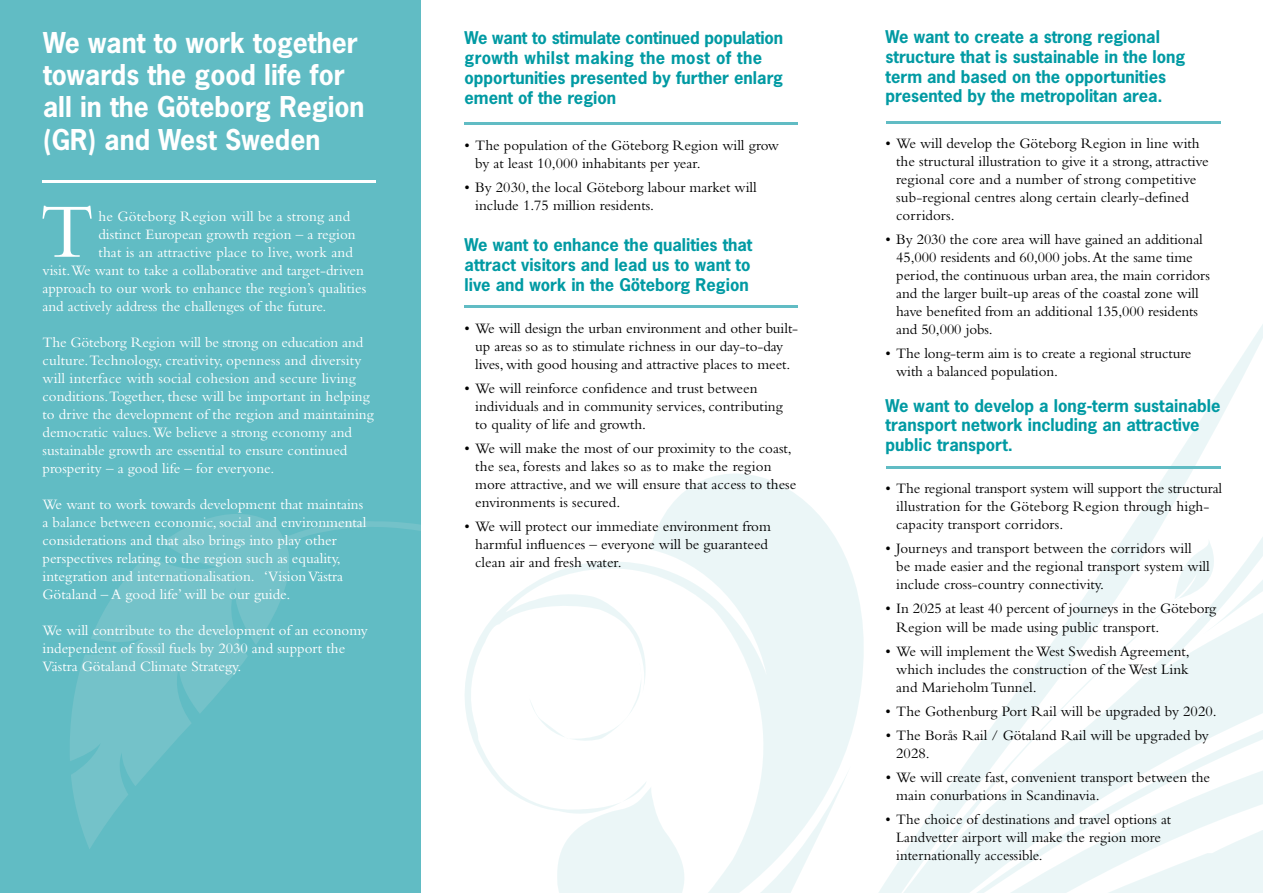
<style>
.page{position:relative;width:1263px;height:893px;background:#fff}
.page>*{position:absolute;margin:0;border:0;box-sizing:border-box;transform-origin:0 0}
.t1{font:80.1px "Bembo Std";color:#fff}
.t2{font:700 27px/32.4px "News Gothic";color:#fff}
.t3{font:700 16.5px/19.8px "News Gothic";color:#009aa3}
.t4{font:15px/18px "Bembo Std";color:#000}
.t5{font:15px/18px "Bembo Std";color:#fff}
</style>
<div class="page">
<div style="left:0;top:0;width:421px;height:893px;background:#61bcc4"></div>
<svg style="left:887px;top:324px;width:376px;height:569px"></svg>
<svg style="left:465px;top:468px;width:422px;height:425px"></svg>
<svg style="left:70px;top:514px;width:351px;height:335px"></svg>
<hr style="left:43px;top:181px;width:333px;height:2px;background:#fff">
<hr style="left:885px;top:466px;width:335px;height:2px;background:#61bcc4">
<hr style="left:885px;top:121px;width:335px;height:2px;background:#61bcc4">
<hr style="left:465px;top:122px;width:333px;height:2px;background:#61bcc4">
<hr style="left:465px;top:306px;width:333px;height:2px;background:#61bcc4">
<h2 class="t2" style="left:43px;top:26px;width:323px">We want to work together towards the good life for all in the Göteborg Region (GR) and West Sweden</h2>
<p class="t3" style="left:465px;top:28px;width:320px">We want to stimulate continued population growth whilst making the most of the opportunities presented by further enlarg ement of the region</p>
<p class="t3" style="left:885px;top:27px;width:301px">We want to create a strong regional structure that is sustainable in the long term and based on the opportunities presented by the metropolitan area.</p>
<p class="t4" style="left:896px;top:134px;width:314px;text-indent:-11px">• We will develop the Göteborg Region in line with the structural illustration to give it a strong, attractive regional core and a number of strong competitive sub-regional centres along certain clearly-defined corridors.</p>
<p class="t4" style="left:896px;top:230px;width:315px;text-indent:-11px">• By 2030 the core area will have gained an additional 45,000 residents and 60,000 jobs. At the same time period, the continuous urban area, the main corridors and the larger built-up areas of the coastal zone will have benefited from an additional 135,000 residents and 50,000 jobs.</p>
<p class="t4" style="left:896px;top:344px;width:297px;text-indent:-11px">• The long-term aim is to create a regional structure with a balanced population.</p>
<p class="t4" style="left:475px;top:136px;width:305px;text-indent:-11px">• The population of the Göteborg Region will grow by at least 10,000 inhabitants per year.</p>
<p class="t4" style="left:475px;top:178px;width:283px;text-indent:-11px">• By 2030, the local Göteborg labour market will include 1.75 million residents.</p>
<h1 class="t1" style="left:40px;top:185px;width:56px">T</h1>
<p class="t5" style="left:98px;top:207px;width:253px">he Göteborg Region will be a strong and</p>
<p class="t5" style="left:98px;top:225px;width:259px">distinct European growth region – a region</p>
<p class="t5" style="left:98px;top:243px;width:256px">that is an attractive place to live, work and</p>
<p class="t5" style="left:43px;top:261px;width:323px">visit.We want to take a collaborative and target-driven</p>
<p class="t5" style="left:43px;top:279px;width:325px">approach to our work to enhance the region’s qualities</p>
<p class="t5" style="left:43px;top:297px;width:285px">and actively address the challenges of the future.</p>
<p class="t5" style="left:43px;top:333px;width:333px">The Göteborg Region will be strong on education and culture. Technology, creativity, openness and diversity will interface with social cohesion and secure living conditions.Together, these will be important in helping to drive the development of the region and maintaining democratic values.We believe a strong economy and sustainable growth are essential to ensure continued prosperity – a good life – for everyone.</p>
<p class="t5" style="left:43px;top:495px;width:325px">We want to work towards development that maintains a balance between economic, social and environmental considerations and that also brings into play other perspectives relating to the region such as equality, integration and internationalisation. ‘Vision Västra Götaland – A good life’ will be our guide.</p>
<p class="t5" style="left:43px;top:621px;width:327px">We will contribute to the development of an economy independent of fossil fuels by 2030 and support the<br>Västra Götaland Climate Strategy.</p>
<p class="t3" style="left:465px;top:235px;width:289px;text-align:justify">We want to enhance the qualities that attract visitors and lead us to want to live and work in the Göteborg Region</p>
<p class="t4" style="left:465px;top:319px;width:335px;text-align:center">• We will design the urban environment and other built&shy;up areas so as to stimulate richness in our day-to-day lives, with good housing and attractive places to meet.</p>
<p class="t4" style="left:475px;top:379px;width:309px;text-indent:-11px">• We will reinforce confidence and trust between individuals and in community services, contributing to quality of life and growth.</p>
<p class="t4" style="left:475px;top:439px;width:323px;text-indent:-11px">• We will make the most of our proximity to the coast, the sea, forests and lakes so as to make the region more attractive, and we will ensure that access to these environments is secured.</p>
<p class="t4" style="left:475px;top:517px;width:297px;text-indent:-11px">• We will protect our immediate environment from harmful influences – everyone will be guaranteed clean air and fresh water.</p>
<p class="t3" style="left:885px;top:395px;width:336px">We want to develop a long-term sustainable transport network including an attractive public transport.</p>
<p class="t4" style="left:896px;top:479px;width:327px;text-indent:-11px">• The regional transport system will support the structural illustration for the Göteborg Region through high&shy;capacity transport corridors.</p>
<p class="t4" style="left:896px;top:539px;width:315px;text-indent:-11px">• Journeys and transport between the corridors will<br>be made easier and the regional transport system will include cross-country connectivity.</p>
<p class="t4" style="left:896px;top:599px;width:321px;text-indent:-11px">• In 2025 at least 40 percent of journeys in the Göteborg<br>Region will be made using public transport.</p>
<p class="t4" style="left:896px;top:641px;width:295px;text-align:justify;text-indent:-11px">• We will implement the West Swedish Agreement, which includes the construction of the West Link and Marieholm Tunnel.</p>
<p class="t4" style="left:886px;top:701px;width:332px">• The Gothenburg Port Rail will be upgraded by 2020.</p>
<p class="t4" style="left:896px;top:725px;width:314px;text-indent:-11px">• The Borås Rail / Götaland Rail will be upgraded by<br>2028.</p>
<p class="t4" style="left:896px;top:767px;width:315px;text-indent:-11px">• We will create fast, convenient transport between the main conurbations in Scandinavia.</p>
<p class="t4" style="left:896px;top:809px;width:276px;text-indent:-11px">• The choice of destinations and travel options at<br>Landvetter airport will make the region more internationally accessible.</p>
</div>
